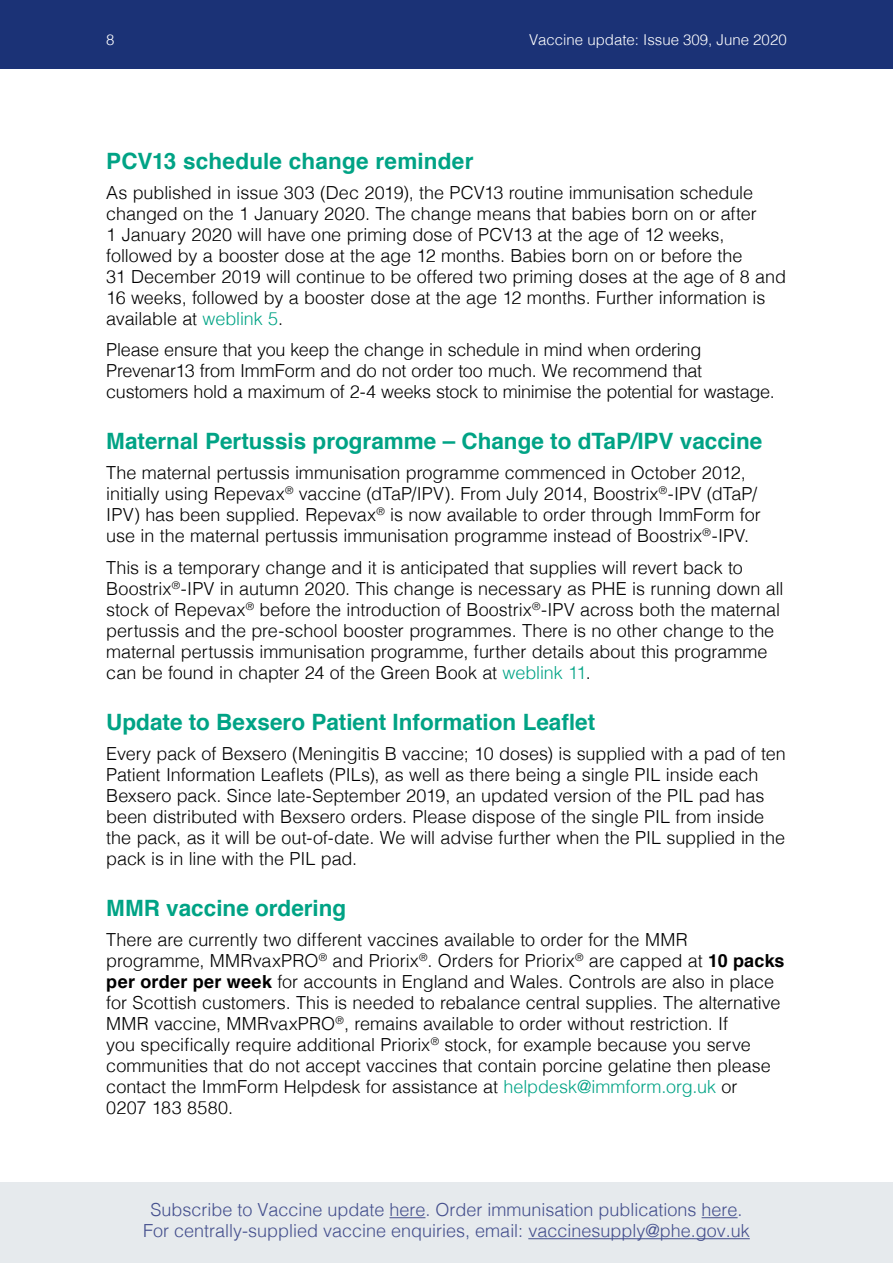
<style>
.page{position:relative;width:893px;height:1263px;background:#fff}
.page>*{position:absolute;margin:0;border:0;box-sizing:border-box;transform-origin:0 0}
.t1{font:700 22.5px "Helvetica";color:#00a385}
.t2{font:300 18px/21px "Helvetica";letter-spacing:-.005em;color:#000}
.t3{font:300 18px/21px "Helvetica";color:#444f8d;text-align:center}
.t4{font:300 15px "Helvetica";color:#fff}
.s1{color:#00a385}
.s2{font-weight:700}
</style>
<div class="page">
<div style="left:0;top:1182px;width:893px;height:81px;background:#e6eaed"></div>
<div style="left:0;top:0;width:893px;height:68px;background:#1b3276"></div>
<hr style="left:389px;top:1217px;width:36px;height:1px;background:#444f8d">
<hr style="left:702px;top:1217px;width:36px;height:1px;background:#444f8d">
<hr style="left:528px;top:1238px;width:222px;height:1px;background:#444f8d">
<p class="t4" style="left:106px;top:27px;width:10px">8</p>
<p class="t4" style="left:529px;top:27px;width:259px">Vaccine update: Issue 309, June 2020</p>
<p class="t1" style="left:106px;top:142px;width:369px">PCV13 schedule change reminder</p>
<p class="t2" style="left:106px;top:180px;width:681px">As published in issue 303 (Dec 2019), the PCV13 routine immunisation schedule changed on the 1 January 2020. The change means that babies born on or after<br>1 January 2020 will have one priming dose of PCV13 at the age of 12 weeks, followed by a booster dose at the age 12 months. Babies born on or before the<br>31 December 2019 will continue to be offered two priming doses at the age of 8 and 16 weeks, followed by a booster dose at the age 12 months. Further information is available at <span class="s1">weblink 5</span>.</p>
<p class="t2" style="left:106px;top:338px;width:670px">Please ensure that you keep the change in schedule in mind when ordering<br>Prevenar13 from ImmForm and do not order too much. We recommend that customers hold a maximum of 2-4 weeks stock to minimise the potential for wastage.</p>
<p class="t1" style="left:106px;top:423px;width:658px">Maternal Pertussis programme – Change to dTaP/IPV vaccine</p>
<p class="t2" style="left:106px;top:461px;width:656px">The maternal pertussis immunisation programme commenced in October 2012, initially using Repevax<sup>®</sup> vaccine (dTaP/IPV). From July 2014, Boostrix<sup>®</sup>-IPV (dTaP/ IPV) has been supplied. Repevax<sup>®</sup> is now available to order through ImmForm for use in the maternal pertussis immunisation programme instead of Boostrix<sup>®</sup>-IPV.</p>
<p class="t2" style="left:106px;top:555px;width:679px">This is a temporary change and it is anticipated that supplies will revert back to Boostrix<sup>®</sup>-IPV in autumn 2020. This change is necessary as PHE is running down all stock of Repevax<sup>®</sup> before the introduction of Boostrix<sup>®</sup>-IPV across both the maternal pertussis and the pre-school booster programmes. There is no other change to the maternal pertussis immunisation programme, further details about this programme can be found in chapter 24 of the Green Book at <span class="s1">weblink 11</span>.</p>
<p class="t1" style="left:106px;top:703px;width:490px">Update to Bexsero Patient Information Leaflet</p>
<p class="t2" style="left:106px;top:741px;width:681px">Every pack of Bexsero (Meningitis B vaccine; 10 doses) is supplied with a pad of ten Patient Information Leaflets (PILs), as well as there being a single PIL inside each Bexsero pack. Since late-September 2019, an updated version of the PIL pad has been distributed with Bexsero orders. Please dispose of the single PIL from inside the pack, as it will be out-of-date. We will advise further when the PIL supplied in the pack is in line with the PIL pad.</p>
<p class="t1" style="left:106px;top:889px;width:242px">MMR vaccine ordering</p>
<p class="t2" style="left:106px;top:927px;width:680px">There are currently two different vaccines available to order for the MMR programme, MMRvaxPRO<sup>®</sup> and Priorix<sup>®</sup>. Orders for Priorix<sup>®</sup> are capped at <span class="s2">10 packs per order per week</span> for accounts in England and Wales. Controls are also in place for Scottish customers. This is needed to rebalance central supplies. The alternative MMR vaccine, MMRvaxPRO<sup>®</sup>, remains available to order without restriction. If<br>you specifically require additional Priorix<sup>®</sup> stock, for example because you serve communities that do not accept vaccines that contain porcine gelatine then please contact the ImmForm Helpdesk for assistance at <span class="s1">helpdesk@immform.org.uk</span> or<br>0207 183 8580.</p>
<p class="t3" style="left:143px;top:1198px;width:608px">Subscribe to Vaccine update here. Order immunisation publications here.<br>For centrally-supplied vaccine enquiries, email: vaccinesupply@phe.gov.uk</p>
</div>
